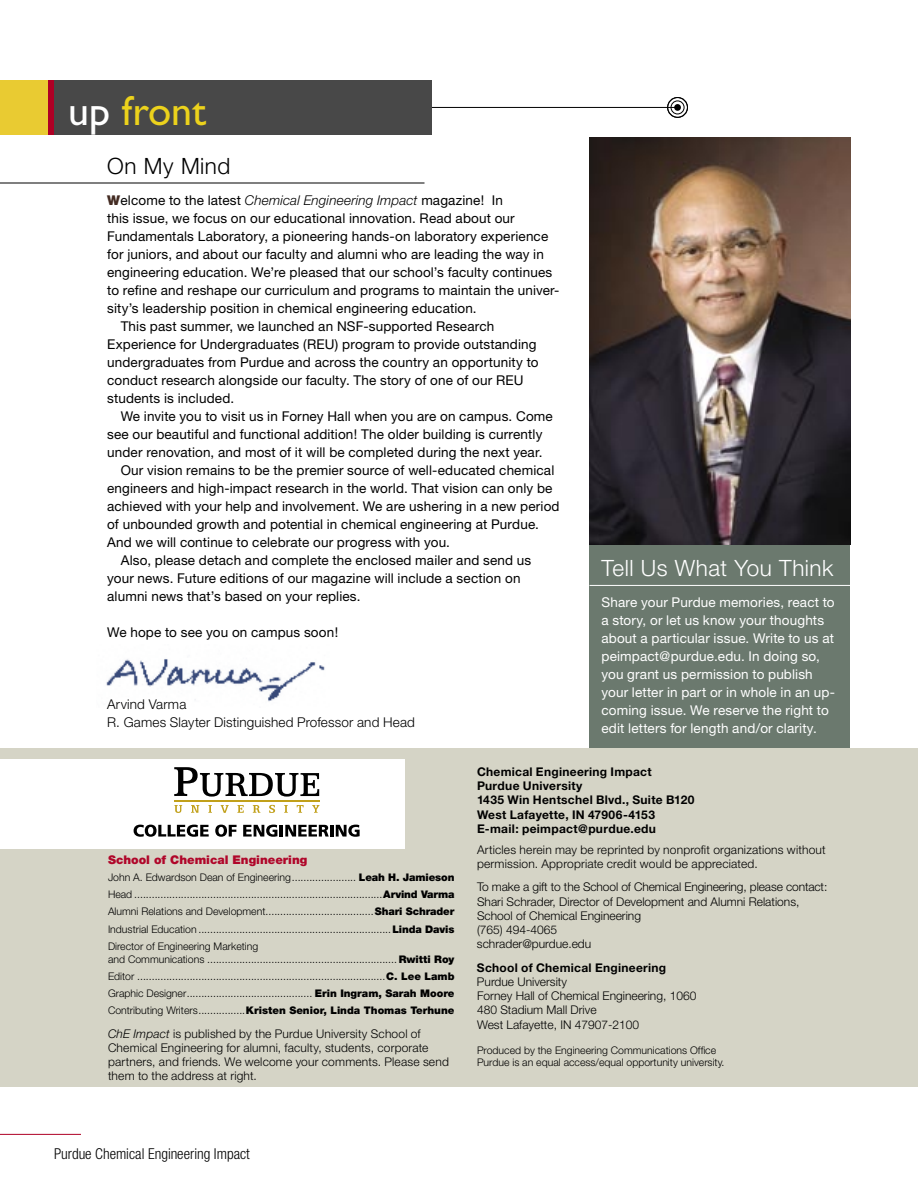
<style>
.page{position:relative;width:918px;height:1188px;background:#fff}
.page>*{position:absolute;margin:0;border:0;box-sizing:border-box;transform-origin:0 0}
.t1{font:42px "Gill Sans";color:#ecd21c}
.t2{font:300 22.5px "Helvetica Neue";letter-spacing:.02em;color:#fff}
.t3{font:300 22.5px "Helvetica Neue";letter-spacing:.02em;color:#000}
.t4{font:300 condensed 15px "Helvetica Neue";color:#000}
.t5{font:13.5px "Helvetica Neue";letter-spacing:.01em;color:#000}
.t6{font:13.5px/18px "Helvetica Neue";letter-spacing:.01em;color:#fff}
.t7{font:300 13.5px/18px "Helvetica Neue";letter-spacing:.01em;color:#000}
.t8{font:300 12px/14.2px "Helvetica Neue";color:#000}
.t9{font:700 12px/14.2px "Helvetica Neue";letter-spacing:.025em;color:#000}
.t10{font:900 12px "Helvetica Neue LT Std";color:#b0062a}
.t11{font:300 10.5px/17.2px "Helvetica Neue";color:#000;text-align:justify}
.s1{color:#fff}
.s2{font-family:"Helvetica Neue LT Std";font-weight:900;color:#432b22}
.s3{font-weight:300;font-style:italic}
.s4{font-family:"Helvetica Neue LT Std";font-weight:900}
.s5{font-style:italic}
</style>
<div class="page">
<div style="left:590px;top:203px;width:260px;height:551px;background:#6b796e"></div>
<div style="left:0;top:748px;width:918px;height:339px;background:#d5d4c6"></div>
<div style="left:0;top:759px;width:405px;height:90px;background:#fff"></div>
<svg style="left:174px;top:767px;width:145px;height:30px"></svg>
<svg style="left:174px;top:805px;width:8px;height:8px"></svg>
<svg style="left:191px;top:805px;width:8px;height:8px"></svg>
<svg style="left:208px;top:805px;width:4px;height:8px"></svg>
<svg style="left:221px;top:805px;width:8px;height:8px"></svg>
<svg style="left:237px;top:805px;width:7px;height:8px"></svg>
<svg style="left:253px;top:805px;width:7px;height:8px"></svg>
<svg style="left:269px;top:805px;width:6px;height:8px"></svg>
<svg style="left:284px;top:805px;width:4px;height:8px"></svg>
<svg style="left:297px;top:805px;width:7px;height:8px"></svg>
<svg style="left:312px;top:805px;width:8px;height:8px"></svg>
<hr style="left:174px;top:800px;width:145px;height:2px;background:#c1a01a">
<svg style="left:134px;top:825px;width:75px;height:12px"></svg>
<svg style="left:215px;top:825px;width:22px;height:12px"></svg>
<svg style="left:243px;top:825px;width:117px;height:12px"></svg>
<hr style="left:0;top:183px;width:424px;height:1px;background:#000">
<img style="left:590px;top:138px;width:261px;height:406px">
<hr style="left:0;top:1134px;width:81px;height:1px;background:#af0025">
<img style="left:106px;top:659px;width:219px;height:43px">
<hr style="left:590px;top:585px;width:328px;height:1px;background:#fff">
<hr style="left:0;top:107px;width:678px;height:1px;background:#000">
<div style="left:667px;top:97px;width:21px;height:21px;border:1px solid #000;border-radius:50%"></div>
<div style="left:671px;top:101px;width:13px;height:13px;border:1px solid #000;border-radius:50%"></div>
<div style="left:674px;top:104px;width:7px;height:7px;background:#000;border-radius:50%"></div>
<div style="left:0;top:81px;width:432px;height:54px;background:#484848"></div>
<div style="left:0;top:81px;width:54px;height:54px;background:#e9cb32"></div>
<div style="left:48px;top:81px;width:6px;height:54px;background:#af0025"></div>
<h1 class="t1" style="left:68px;top:87px;width:139px"><span class="s1">up</span> front</h1>
<h2 class="t3" style="left:107px;top:152px;width:125px">On My Mind</h2>
<p class="t5" style="left:107px;top:192px;width:397px"><span class="s2">W</span>elcome to the latest <span class="s3">Chemical Engineering Impact</span> magazine! In</p>
<p class="t5" style="left:107px;top:210px;width:409px">this issue, we focus on our educational innovation. Read about our</p>
<p class="t5" style="left:107px;top:228px;width:443px">Fundamentals Laboratory, a pioneering hands-on laboratory experience</p>
<p class="t5" style="left:107px;top:246px;width:438px">for juniors, and about our faculty and alumni who are leading the way in</p>
<p class="t5" style="left:107px;top:264px;width:447px">engineering education. We’re pleased that our school’s faculty continues</p>
<p class="t5" style="left:107px;top:282px;width:454px">to refine and reshape our curriculum and programs to maintain the univer-</p>
<p class="t5" style="left:107px;top:300px;width:371px">sity’s leadership position in chemical engineering education.</p>
<p class="t5" style="left:121px;top:318px;width:375px">This past summer, we launched an NSF-supported Research</p>
<p class="t5" style="left:107px;top:336px;width:431px">Experience for Undergraduates (REU) program to provide outstanding</p>
<p class="t5" style="left:107px;top:354px;width:433px">undergraduates from Purdue and across the country an opportunity to</p>
<p class="t5" style="left:107px;top:372px;width:418px">conduct research alongside our faculty. The story of one of our REU</p>
<p class="t5" style="left:107px;top:390px;width:128px">students is included.</p>
<p class="t5" style="left:121px;top:408px;width:434px">We invite you to visit us in Forney Hall when you are on campus. Come</p>
<p class="t5" style="left:107px;top:426px;width:437px">see our beautiful and functional addition! The older building is currently</p>
<p class="t5" style="left:107px;top:444px;width:437px">under renovation, and most of it will be completed during the next year.</p>
<p class="t5" style="left:121px;top:462px;width:435px">Our vision remains to be the premier source of well-educated chemical</p>
<p class="t5" style="left:107px;top:480px;width:447px">engineers and high-impact research in the world. That vision can only be</p>
<p class="t5" style="left:107px;top:498px;width:454px">achieved with your help and involvement. We are ushering in a new period</p>
<p class="t5" style="left:107px;top:516px;width:433px">of unbounded growth and potential in chemical engineering at Purdue.</p>
<p class="t5" style="left:107px;top:534px;width:344px">And we will continue to celebrate our progress with you.</p>
<p class="t5" style="left:121px;top:552px;width:412px">Also, please detach and complete the enclosed mailer and send us</p>
<p class="t5" style="left:107px;top:570px;width:415px">your news. Future editions of our magazine will include a section on</p>
<p class="t5" style="left:107px;top:588px;width:255px">alumni news that’s based on your replies.</p>
<p class="t5" style="left:107px;top:624px;width:233px">We hope to see you on campus soon!</p>
<p class="t7" style="left:107px;top:695px;width:309px">Arvind Varma<br>R. Games Slayter Distinguished Professor and Head</p>
<h2 class="t2" style="left:602px;top:554px;width:233px">Tell Us What You Think</h2>
<p class="t6" style="left:602px;top:593px;width:235px">Share your Purdue memories, react to a story, or let us know your thoughts about a particular issue. Write to us at peimpact@purdue.edu. In doing so, you grant us permission to publish your letter in part or in whole in an up&shy;coming issue. We reserve the right to edit letters for length and/or clarity.</p>
<p class="t10" style="left:108px;top:852px;width:201px">School of Chemical Engineering</p>
<p class="t11" style="left:108px;top:868px;width:348px">John A. Edwardson Dean of Engineering ...................... <span class="s4">Leah H. Jamieson </span>Head .....................................................................................<span class="s4">Arvind Varma </span>Alumni Relations and Development .....................................<span class="s4">Shari Schrader </span>Industrial Education ..................................................................<span class="s4">Linda Davis </span>Director of Engineering Marketing</p>
<p class="t11" style="left:108px;top:950px;width:348px">and Communications ................................................................. <span class="s4">Rwitti Roy </span>Editor .....................................................................................<span class="s4">C. Lee Lamb </span>Graphic Designer ........................................... <span class="s4">Erin Ingram, Sarah Moore </span>Contributing Writers ................<span class="s4">Kristen Senior, Linda Thomas Terhune</span></p>
<p class="t8" style="left:108px;top:1026px;width:342px"><span class="s5">ChE Impact</span> is published by the Purdue University School of Chemical Engineering for alumni, faculty, students, corporate partners, and friends. We welcome your comments. Please send them to the address at right.</p>
<p class="t9" style="left:477px;top:764px;width:219px">Chemical Engineering Impact<br>Purdue University<br>1435 Win Hentschel Blvd., Suite B120<br>West Lafayette, IN 47906-4153<br>E-mail: peimpact@purdue.edu</p>
<p class="t8" style="left:477px;top:842px;width:350px">Articles herein may be reprinted by nonprofit organizations without permission. Appropriate credit would be appreciated.</p>
<p class="t8" style="left:477px;top:880px;width:352px">To make a gift to the School of Chemical Engineering, please contact:<br>Shari Schrader, Director of Development and Alumni Relations, School of Chemical Engineering<br>(765) 494-4065<br>schrader@purdue.edu</p>
<p class="t9" style="left:477px;top:960px;width:191px">School of Chemical Engineering</p>
<p class="t8" style="left:477px;top:974px;width:221px">Purdue University<br>Forney Hall of Chemical Engineering, 1060<br>480 Stadium Mall Drive<br>West Lafayette, IN 47907-2100</p>
<p class="t11" style="left:477px;top:1044px;width:249px;line-height:12px">Produced by the Engineering Communications Office<br>Purdue is an equal access/equal opportunity university.</p>
<p class="t4" style="left:54px;top:1146px;width:197px">Purdue Chemical Engineering Impact</p>
</div>
